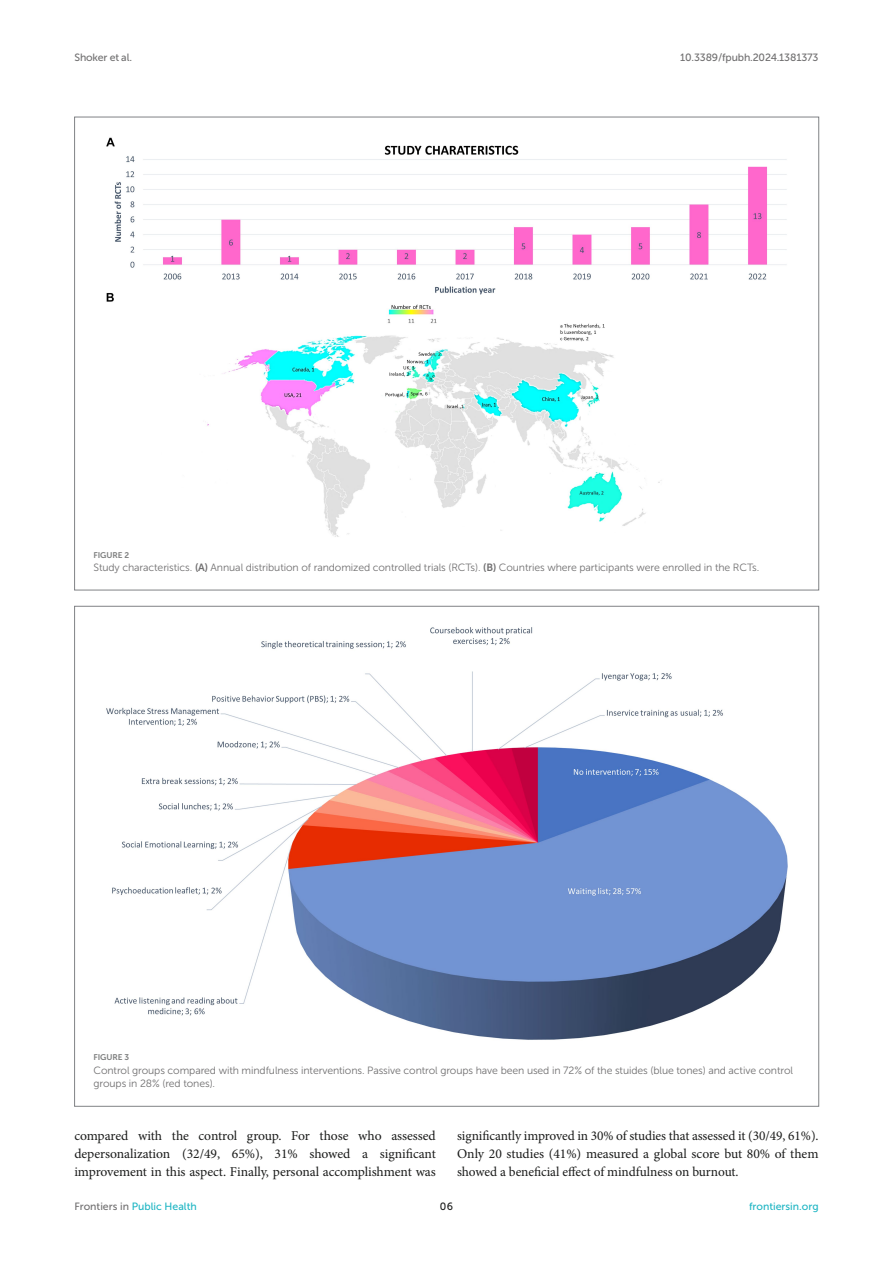
<style>
.page{position:relative;width:893px;height:1263px;background:#fff}
.page>*{position:absolute;margin:0;border:0;box-sizing:border-box;transform-origin:0 0}
.TEXT{font:13.5px/18px "Minion Pro";letter-spacing:-.005em;color:#1b1c1b;text-align:justify}
.FIG_LEG{font:10.5px/13.5px "Museo Sans 300";letter-spacing:-.01em;color:#706f70}
.t1{font:10.5px "Museo Sans 500";color:#1db5c3}
.t2{font:10.5px "Museo Sans 500";letter-spacing:-.015em;color:#706f70}
.t3{font:10.5px "Museo Sans 500";color:#1b1c1b}
.FIG_HD{font:8.25px "Museo Sans 700";letter-spacing:-.01em;color:#7e7f7f}
.s1{font-family:"Museo Sans 700"}
.s2{color:#706f70}
</style>
<div class="page">
<img style="left:106px;top:137px;width:681px;height:400px">
<img style="left:106px;top:627px;width:682px;height:413px">
<p class="t2" style="left:74px;top:51px;width:59px">Shoker et al.</p>
<p class="t2" style="left:680px;top:51px;width:140px">10.3389/fpubh.2024.1381373</p>
<p class="FIG_HD" style="left:94px;top:550px;width:37px">FIGURE 2</p>
<p class="FIG_LEG" style="left:94px;top:561px;width:667px">Study characteristics. <span class="s1">(A)</span> Annual distribution of randomized controlled trials (RCTs). <span class="s1">(B)</span> Countries where participants were enrolled in the RCTs.</p>
<p class="FIG_HD" style="left:94px;top:1053px;width:37px">FIGURE 3</p>
<p class="FIG_LEG" style="left:94px;top:1063px;width:701px">Control groups compared with mindfulness interventions. Passive control groups have been used in 72% of the stuides (blue tones) and active control groups in 28% (red tones).</p>
<p class="TEXT" style="left:74px;top:1127px;width:363px">compared with the control group. For those who assessed depersonalization (32/49, 65%), 31% showed a significant improvement in this aspect. Finally, personal accomplishment was</p>
<p class="TEXT" style="left:457px;top:1127px;width:363px">significantly improved in 30% of studies that assessed it (30/49, 61%).<br>Only 20 studies (41%) measured a global score but 80% of them showed a beneficial effect of mindfulness on burnout.</p>
<p class="t1" style="left:74px;top:1200px;width:124px"><span class="s2">Frontiers in</span> Public Health</p>
<p class="t3" style="left:440px;top:1200px;width:15px">06</p>
<p class="t1" style="left:749px;top:1200px;width:71px">frontiersin.org</p>
</div>
